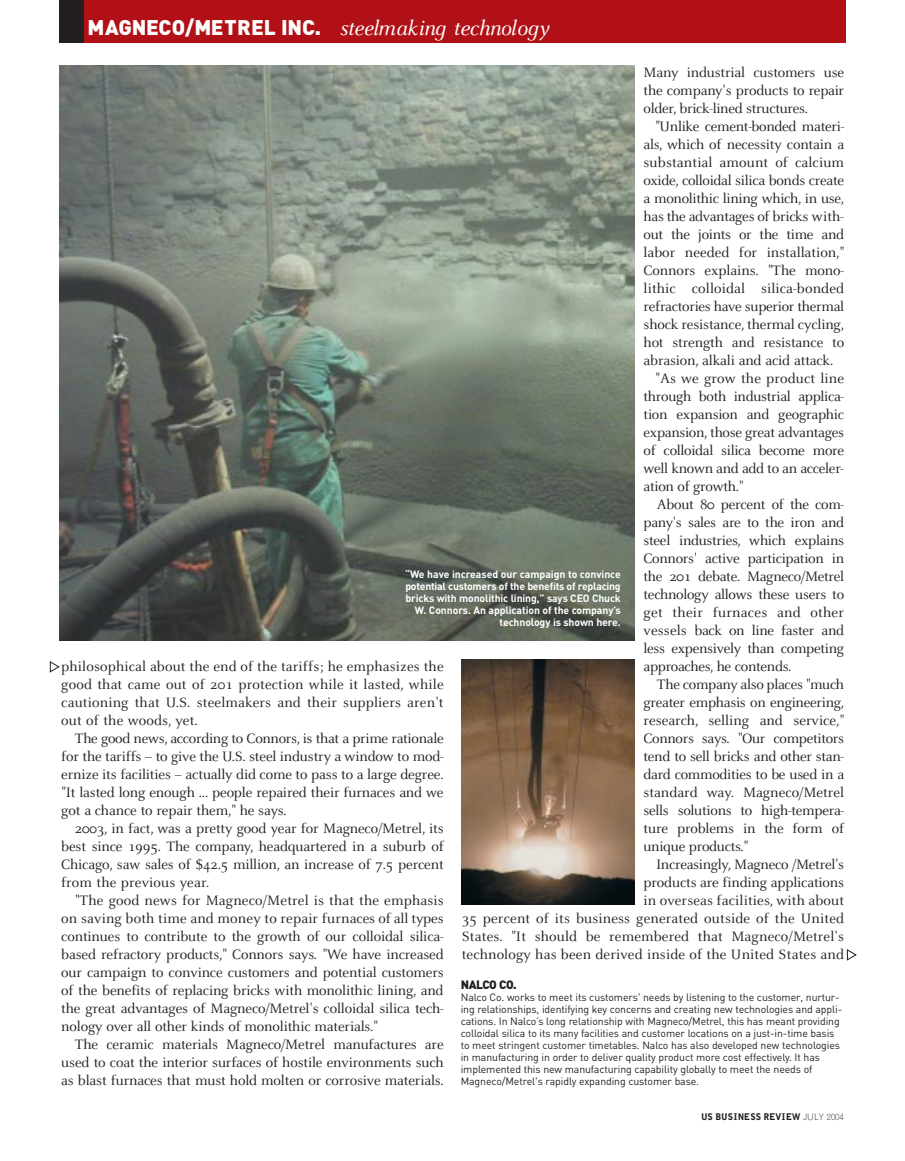
<style>
.page{position:relative;width:905px;height:1161px;background:#fff}
.page>*{position:absolute;margin:0;border:0;box-sizing:border-box;transform-origin:0 0}
.t1{font:italic 22.5px "Celeste";letter-spacing:-.025em;color:#fff}
.t2{font:15px/18px "Celeste";letter-spacing:-.01em;color:#231f20;text-align:justify}
.t3{font:15px "Celeste";letter-spacing:.01em;color:#231f20}
.t4{font:15px "Celeste";letter-spacing:.015em;color:#231f20}
.t5{font:900 12px "DIN";letter-spacing:-.035em;color:#231f20}
.t6{font:10.5px/12px "DIN";letter-spacing:-.01em;color:#231f20}
.t7{font:700 10.5px/12px "DIN";letter-spacing:-.015em;color:#fff;text-align:right}
.t8{font:900 9px "Grotesque";letter-spacing:.01em;color:#231f20}
.s1{font-family:"DIN";font-weight:900;font-style:normal;font-size:21px}
.s2{font-weight:300}
</style>
<div class="page">
<img style="left:60px;top:66px;width:574px;height:575px">
<div style="left:60px;top:0;width:785px;height:42px;background:#b01016"></div>
<div style="left:60px;top:0;width:24px;height:42px;background:#231f20"></div>
<img style="left:462px;top:660px;width:172px;height:244px">
<h1 class="t1" style="left:88px;top:20px;width:463px"><span class="s1">MAGNECO/METREL INC.</span> steelmaking technology</h1>
<p class="t2" style="left:643px;top:64px;width:202px">Many industrial customers use the company's products to repair older, brick-lined structures.</p>
<p class="t2" style="left:655px;top:118px;width:190px">"Unlike cement-bonded materi-</p>
<p class="t2" style="left:643px;top:136px;width:202px">als, which of necessity contain a</p>
<p class="t3" style="left:643px;top:156px;width:202px">substantial amount of calcium</p>
<p class="t2" style="left:643px;top:172px;width:202px">oxide, colloidal silica bonds create</p>
<p class="t2" style="left:643px;top:190px;width:202px">a monolithic lining which, in use,</p>
<p class="t2" style="left:643px;top:208px;width:202px">has the advantages of bricks with-</p>
<p class="t2" style="left:643px;top:226px;width:202px">out the joints or the time and</p>
<p class="t2" style="left:643px;top:244px;width:202px">labor needed for installation,"</p>
<p class="t2" style="left:643px;top:262px;width:202px">Connors explains. "The mono-</p>
<p class="t3" style="left:643px;top:282px;width:202px">lithic colloidal silica-bonded</p>
<p class="t2" style="left:643px;top:298px;width:202px">refractories have superior thermal</p>
<p class="t2" style="left:643px;top:316px;width:202px">shock resistance, thermal cycling,</p>
<p class="t2" style="left:643px;top:334px;width:202px">hot strength and resistance to</p>
<p class="t2" style="left:643px;top:352px;width:191px">abrasion, alkali and acid attack.</p>
<p class="t3" style="left:655px;top:372px;width:190px">"As we grow the product line</p>
<p class="t2" style="left:643px;top:388px;width:202px">through both industrial applica-</p>
<p class="t2" style="left:643px;top:406px;width:202px">tion expansion and geographic</p>
<p class="t2" style="left:643px;top:424px;width:202px">expansion, those great advantages</p>
<p class="t2" style="left:643px;top:442px;width:202px">of colloidal silica become more</p>
<p class="t2" style="left:643px;top:460px;width:202px">well known and add to an acceler-</p>
<p class="t2" style="left:643px;top:478px;width:101px">ation of growth."</p>
<p class="t2" style="left:657px;top:496px;width:189px">About 80 percent of the com-</p>
<p class="t2" style="left:643px;top:514px;width:202px">pany's sales are to the iron and</p>
<p class="t2" style="left:643px;top:532px;width:202px">steel industries, which explains</p>
<p class="t2" style="left:643px;top:550px;width:202px">Connors' active participation in</p>
<p class="t2" style="left:643px;top:568px;width:202px">the 201 debate. Magneco/Metrel</p>
<p class="t2" style="left:643px;top:586px;width:202px">technology allows these users to</p>
<p class="t4" style="left:643px;top:606px;width:202px">get their furnaces and other</p>
<p class="t2" style="left:643px;top:622px;width:202px">vessels back on line faster and</p>
<p class="t2" style="left:643px;top:640px;width:202px">less expensively than competing</p>
<p class="t2" style="left:643px;top:658px;width:149px">approaches, he contends.</p>
<p class="t2" style="left:657px;top:676px;width:189px">The company also places "much</p>
<p class="t2" style="left:643px;top:694px;width:202px">greater emphasis on engineering,</p>
<p class="t2" style="left:643px;top:712px;width:202px">research, selling and service,"</p>
<p class="t2" style="left:643px;top:730px;width:202px">Connors says. "Our competitors</p>
<p class="t2" style="left:643px;top:748px;width:202px">tend to sell bricks and other stan-</p>
<p class="t2" style="left:643px;top:766px;width:202px">dard commodities to be used in a</p>
<p class="t2" style="left:643px;top:784px;width:202px">standard way. Magneco/Metrel</p>
<p class="t2" style="left:643px;top:802px;width:202px">sells solutions to high-tempera-</p>
<p class="t2" style="left:643px;top:820px;width:202px">ture problems in the form of</p>
<p class="t2" style="left:643px;top:838px;width:106px">unique products."</p>
<p class="t2" style="left:656px;top:856px;width:190px">Increasingly, Magneco /Metrel's</p>
<p class="t2" style="left:643px;top:874px;width:202px">products are finding applications</p>
<p class="t3" style="left:643px;top:894px;width:202px">in overseas facilities, with about</p>
<p class="t3" style="left:461px;top:912px;width:384px">35 percent of its business generated outside of the United</p>
<p class="t3" style="left:461px;top:930px;width:384px">States. "It should be remembered that Magneco/Metrel's</p>
<p class="t3" style="left:461px;top:948px;width:384px">technology has been derived inside of the United States and</p>
<p class="t7" style="left:405px;top:570px;width:217px">“We have increased our campaign to convince potential customers of the benefits of replacing bricks with monolithic lining,” says CEO Chuck W. Connors. An application of the company’s technology is shown here.</p>
<p class="t2" style="left:61px;top:658px;width:384px">philosophical about the end of the tariffs; he emphasizes the good that came out of 201 protection while it lasted, while cautioning that U.S. steelmakers and their suppliers aren't out of the woods, yet.</p>
<p class="t2" style="left:61px;top:730px;width:384px;text-indent:14px">The good news, according to Connors, is that a prime rationale for the tariffs – to give the U.S. steel industry a window to mod&shy;ernize its facilities – actually did come to pass to a large degree. "It lasted long enough ... people repaired their furnaces and we got a chance to repair them," he says.</p>
<p class="t2" style="left:61px;top:820px;width:384px;text-indent:14px">2003, in fact, was a pretty good year for Magneco/Metrel, its best since 1995. The company, headquartered in a suburb of Chicago, saw sales of $42.5 million, an increase of 7.5 percent from the previous year.</p>
<p class="t2" style="left:61px;top:892px;width:384px;text-indent:14px">"The good news for Magneco/Metrel is that the emphasis on saving both time and money to repair furnaces of all types continues to contribute to the growth of our colloidal silica&shy;based refractory products," Connors says. "We have increased our campaign to convince customers and potential customers of the benefits of replacing bricks with monolithic lining, and the great advantages of Magneco/Metrel's colloidal silica tech&shy;nology over all other kinds of monolithic materials."</p>
<p class="t2" style="left:61px;top:1036px;width:384px;text-indent:14px">The ceramic materials Magneco/Metrel manufactures are used to coat the interior surfaces of hostile environments such as blast furnaces that must hold molten or corrosive materials.</p>
<p class="t5" style="left:461px;top:980px;width:58px">NALCO CO.</p>
<p class="t6" style="left:461px;top:992px;width:383px">Nalco Co. works to meet its customers' needs by listening to the customer, nurtur&shy;ing relationships, identifying key concerns and creating new technologies and appli&shy;cations. In Nalco’s long relationship with Magneco/Metrel, this has meant providing colloidal silica to its many facilities and customer locations on a just-in-time basis to meet stringent customer timetables. Nalco has also developed new technologies in manufacturing in order to deliver quality product more cost effectively. It has implemented this new manufacturing capability globally to meet the needs of Magneco/Metrel's rapidly expanding customer base.</p>
<p class="t8" style="left:701px;top:1114px;width:144px">US BUSINESS REVIEW <span class="s2">JULY 2004</span></p>
</div>
